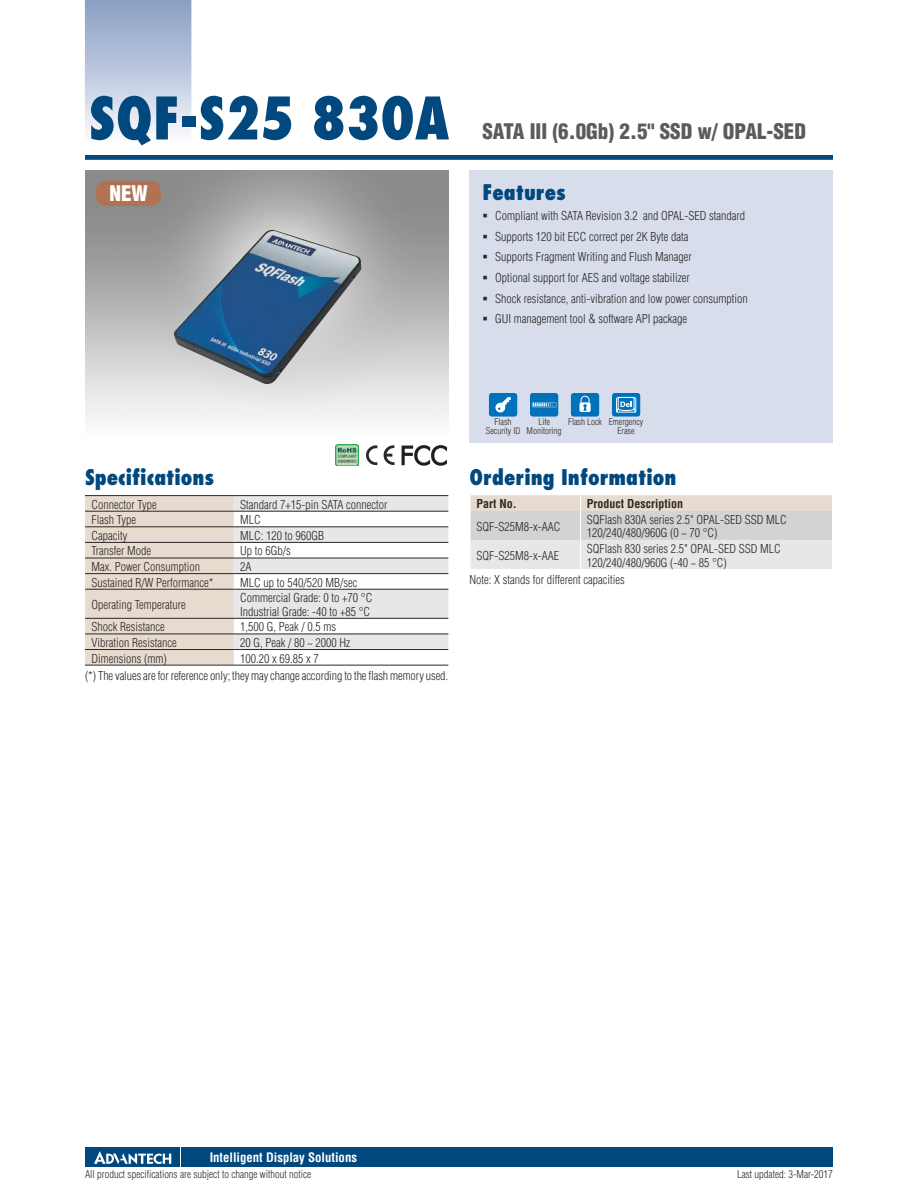
<style>
.page{position:relative;width:918px;height:1188px;background:#fff}
.page>*{position:absolute;margin:0;border:0;box-sizing:border-box;transform-origin:0 0}
.t1{font:800 condensed 57px "Futura";color:#00487d}
.t2{font:800 condensed 21px "Futura";color:#00487d}
.t3{font:900 condensed 21px "Helvetica";color:#5b5b5e}
.t4{font:900 condensed 21px "Helvetica";color:#fff}
.t5{font:700 condensed 12.75px "Helvetica";color:#fff}
.t6{font:300 condensed 12px/20.7px "Helvetica";color:#2b2829}
.t7{font:700 condensed 12px "Helvetica";color:#2b2829}
.t8{font:300 condensed 10.5px "Helvetica";color:#2b2829}
.t9{font:300 condensed 9px/8.2px "Helvetica";color:#2b2829;text-align:center}
</style>
<div class="page">
<div style="left:85px;top:155px;width:748px;height:5px;background:#00487d"></div>
<div style="left:182px;top:1147px;width:651px;height:20px;background:#00487d"></div>
<div style="left:85px;top:1147px;width:95px;height:20px;background:#00487d"></div>
<svg style="left:94px;top:1151px;width:77px;height:13px"></svg>
<div style="left:470px;top:170px;width:363px;height:272px;background:#d7ddeb"></div>
<img style="left:85px;top:170px;width:363px;height:250px">
<div style="left:96px;top:181px;width:65px;height:25px;background:#b07253;border-radius:10px"></div>
<svg style="left:85px;top:496px;width:363px;height:169px"></svg>
<hr style="left:85px;top:665px;width:149px;height:1px;background:#2b2829">
<hr style="left:234px;top:665px;width:214px;height:1px;background:#2b2829">
<hr style="left:85px;top:495px;width:149px;height:1px;background:#2b2829">
<hr style="left:234px;top:495px;width:214px;height:1px;background:#2b2829">
<hr style="left:85px;top:511px;width:149px;height:1px;background:#2b2829">
<hr style="left:234px;top:511px;width:214px;height:1px;background:#2b2829">
<hr style="left:85px;top:526px;width:149px;height:1px;background:#2b2829">
<hr style="left:234px;top:526px;width:214px;height:1px;background:#2b2829">
<hr style="left:85px;top:542px;width:149px;height:1px;background:#2b2829">
<hr style="left:234px;top:542px;width:214px;height:1px;background:#2b2829">
<hr style="left:85px;top:558px;width:149px;height:1px;background:#2b2829">
<hr style="left:85px;top:573px;width:149px;height:1px;background:#2b2829">
<hr style="left:234px;top:558px;width:214px;height:1px;background:#2b2829">
<hr style="left:234px;top:573px;width:214px;height:1px;background:#2b2829">
<hr style="left:85px;top:589px;width:149px;height:1px;background:#2b2829">
<hr style="left:234px;top:589px;width:214px;height:1px;background:#2b2829">
<hr style="left:85px;top:618px;width:149px;height:1px;background:#2b2829">
<hr style="left:234px;top:618px;width:214px;height:1px;background:#2b2829">
<hr style="left:85px;top:634px;width:149px;height:1px;background:#2b2829">
<hr style="left:234px;top:634px;width:214px;height:1px;background:#2b2829">
<hr style="left:85px;top:649px;width:149px;height:1px;background:#2b2829">
<hr style="left:234px;top:649px;width:214px;height:1px;background:#2b2829">
<div style="left:530px;top:393px;width:28px;height:24px;background:#0071bb;border-radius:3px"></div>
<svg style="left:532px;top:402px;width:24px;height:5px"></svg>
<div style="left:489px;top:393px;width:28px;height:24px;background:#0071bb;border-radius:3px"></div>
<svg style="left:495px;top:397px;width:16px;height:15px"></svg>
<div style="left:571px;top:393px;width:28px;height:24px;background:#0071bb;border-radius:3px"></div>
<svg style="left:579px;top:396px;width:12px;height:16px"></svg>
<div style="left:612px;top:393px;width:28px;height:24px;background:#0071bb;border-radius:3px"></div>
<svg style="left:616px;top:397px;width:21px;height:16px"></svg>
<img style="left:173px;top:230px;width:189px;height:154px">
<img style="left:335px;top:445px;width:23px;height:21px">
<svg style="left:366px;top:445px;width:11px;height:20px"></svg>
<svg style="left:384px;top:445px;width:10px;height:21px"></svg>
<svg style="left:401px;top:445px;width:46px;height:21px"></svg>
<svg style="left:470px;top:495px;width:362px;height:74px;background:#dedddb"></svg>
<h1 class="t1" style="left:89px;top:93px;width:362px">SQF-S25 830A</h1>
<h2 class="t3" style="left:482px;top:123px;width:325px">SATA III (6.0Gb) 2.5" SSD w/ OPAL-SED</h2>
<h2 class="t4" style="left:109px;top:185px;width:40px">NEW</h2>
<h2 class="t2" style="left:482px;top:180px;width:85px">Features</h2>
<p class="t6" style="left:495px;top:206px;width:254px">Compliant with SATA Revision 3.2 and OPAL-SED standard Supports 120 bit ECC correct per 2K Byte data<br>Supports Fragment Writing and Flush Manager<br>Optional support for AES and voltage stabilizer<br>Shock resistance, anti-vibration and low power consumption GUI management tool &amp; software API package</p>
<h2 class="t2" style="left:85px;top:468px;width:131px">Specifications</h2>
<p class="t6" style="left:91px;top:495px;width:67px">Connector Type</p>
<p class="t6" style="left:240px;top:495px;width:149px">Standard 7+15-pin SATA connector</p>
<p class="t6" style="left:91px;top:511px;width:46px">Flash Type</p>
<p class="t6" style="left:240px;top:511px;width:22px">MLC</p>
<p class="t6" style="left:91px;top:526px;width:37px">Capacity</p>
<p class="t6" style="left:240px;top:526px;width:85px">MLC: 120 to 960GB</p>
<p class="t6" style="left:91px;top:542px;width:61px">Transfer Mode</p>
<p class="t6" style="left:240px;top:542px;width:52px">Up to 6Gb/s</p>
<p class="t6" style="left:91px;top:557px;width:110px">Max. Power Consumption</p>
<p class="t6" style="left:240px;top:557px;width:13px">2A</p>
<p class="t6" style="left:91px;top:573px;width:123px">Sustained R/W Performance*</p>
<p class="t6" style="left:240px;top:573px;width:119px">MLC up to 540/520 MB/sec</p>
<p class="t6" style="left:91px;top:595px;width:96px">Operating Temperature</p>
<p class="t6" style="left:240px;top:592px;width:134px;line-height:13.5px">Commercial Grade: 0 to +70 °C<br>Industrial Grade: -40 to +85 °C</p>
<p class="t6" style="left:91px;top:618px;width:75px">Shock Resistance</p>
<p class="t6" style="left:240px;top:618px;width:97px">1,500 G, Peak / 0.5 ms</p>
<p class="t6" style="left:91px;top:633px;width:87px">Vibration Resistance</p>
<p class="t6" style="left:240px;top:633px;width:111px">20 G, Peak / 80 ~ 2000 Hz</p>
<p class="t6" style="left:91px;top:649px;width:77px">Dimensions (mm)</p>
<p class="t6" style="left:85px;top:650px;width:365px;line-height:18px;text-indent:155px">100.20 x 69.85 x 7<br>(*) The values are for reference only; they may change according to the flash memory used.</p>
<p class="t9" style="left:486px;top:419px;width:36px">Flash<br>Security ID</p>
<p class="t9" style="left:527px;top:419px;width:36px">Life<br>Monitoring</p>
<p class="t9" style="left:618px;top:419px;width:27px;text-align:left;text-indent:-50px">Flash Lock Emergency<br>Erase</p>
<h2 class="t2" style="left:470px;top:468px;width:208px">Ordering Information</h2>
<p class="t7" style="left:476px;top:499px;width:42px">Part No.</p>
<p class="t7" style="left:587px;top:499px;width:98px">Product Description</p>
<p class="t6" style="left:476px;top:517px;width:85px">SQF-S25M8-x-AAC</p>
<p class="t6" style="left:587px;top:514px;width:201px;line-height:13.5px">SQFlash 830A series 2.5" OPAL-SED SSD MLC<br>120/240/480/960G (0 ~ 70 °C)</p>
<p class="t6" style="left:476px;top:546px;width:84px">SQF-S25M8-x-AAE</p>
<p class="t6" style="left:587px;top:543px;width:195px;line-height:13.5px">SQFlash 830 series 2.5" OPAL-SED SSD MLC<br>120/240/480/960G (-40 ~ 85 °C)</p>
<p class="t6" style="left:470px;top:570px;width:157px">Note: X stands for different capacities</p>
<p class="t5" style="left:210px;top:1152px;width:149px">Intelligent Display Solutions</p>
<p class="t5" style="left:210px;top:1152px;width:153px">Embedded M2M/IoT Modules</p>
<p class="t8" style="left:85px;top:1170px;width:228px">All product specifications are subject to change without notice</p>
<p class="t8" style="left:737px;top:1170px;width:97px">Last updated: 3-Mar-2017</p>
</div>
